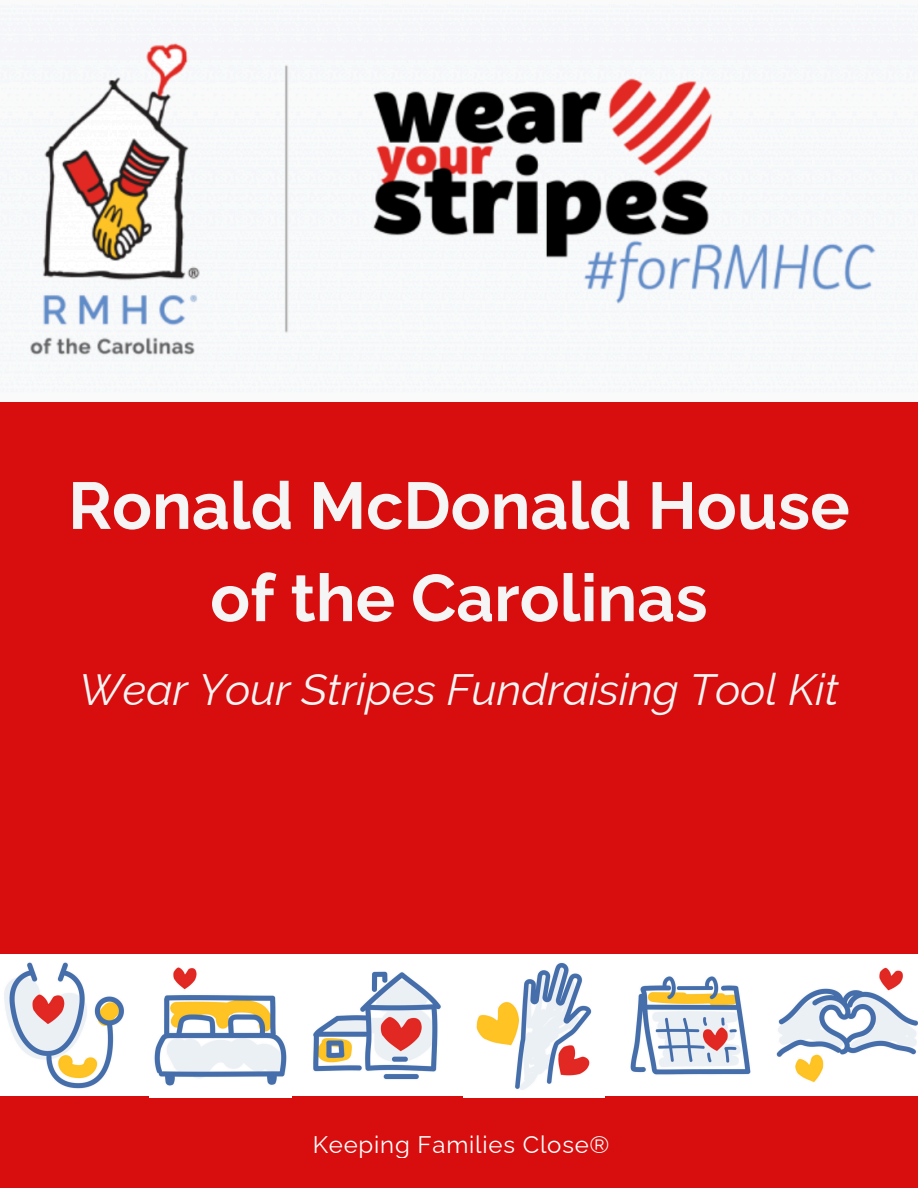
<style>
.page{position:relative;width:918px;height:1188px;background:#d80d0d}
.page>*{position:absolute;margin:0;border:0;box-sizing:border-box;transform-origin:0 0}
.t1{font:700 66px/92.2px "Raleway";color:#f6f5f5;text-align:center}
.t2{font:italic 43.95px "Raleway";color:#f6f5f5}
.t3{font:24px "Raleway";letter-spacing:.035em;color:#fff}
</style>
<div class="page">
<img style="left:0;top:0;width:918px;height:402px">
<div style="left:0;top:954px;width:918px;height:142px;background:#fff"></div>
<img style="left:4px;top:962px;width:120px;height:127px">
<img style="left:150px;top:967px;width:141px;height:130px">
<img style="left:313px;top:971px;width:128px;height:109px">
<img style="left:630px;top:976px;width:121px;height:99px">
<img style="left:463px;top:962px;width:142px;height:135px">
<img style="left:777px;top:967px;width:141px;height:116px">
<h1 class="t1" style="left:68px;top:460px;width:783px">Ronald McDonald House of the Carolinas</h1>
<p class="t2" style="left:79px;top:664px;width:761px">Wear Your Stripes Fundraising Tool Kit</p>
<p class="t3" style="left:313px;top:1130px;width:298px">Keeping Families Close®</p>
</div>
